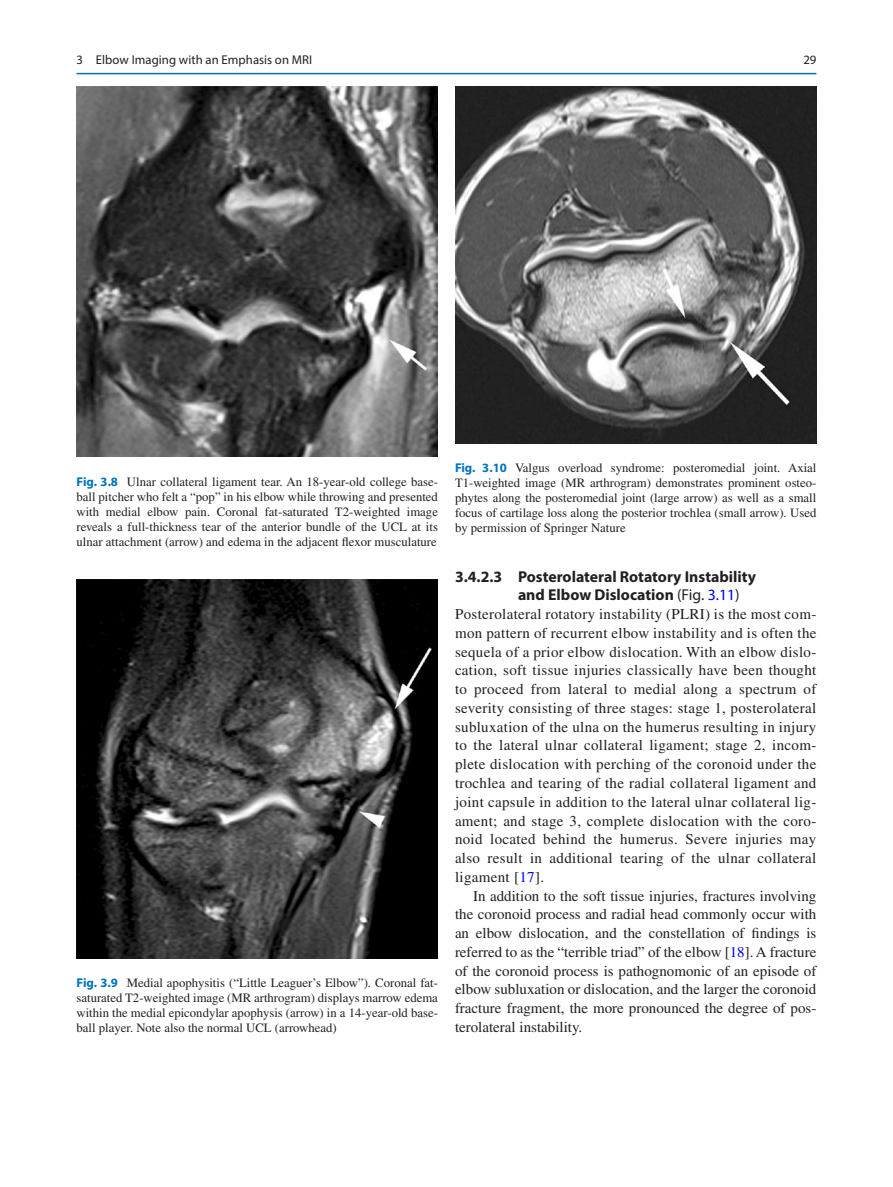
<style>
.page{position:relative;width:893px;height:1187px;background:#fff}
.page>*{position:absolute;margin:0;border:0;box-sizing:border-box;transform-origin:0 0}
.t1{font:700 15.75px/18.8px "Myriad Pro";color:#231f20}
.t2{font:15px/18.8px "Times LT Std";letter-spacing:.01em;color:#231f20;text-align:justify}
.t3{font:12.75px/15px "Times LT Std";color:#231f20;text-align:justify}
.t4{font:12.75px "Myriad Pro Regular 3";letter-spacing:.005em;color:#231f20}
.t5{font:12.75px "Myriad Pro";color:#231f20}
.s1{font-family:"Myriad Pro";font-weight:700;color:#0073bc}
.s2{font-weight:400}
.s3{font-weight:400;color:#00f}
.s4{color:#00f}
</style>
<div class="page">
<img style="left:77px;top:87px;width:361px;height:369px">
<img style="left:77px;top:579px;width:361px;height:379px">
<img style="left:455px;top:87px;width:361px;height:356px">
<hr style="left:77px;top:73px;width:739px;height:1px;background:#0073bc">
<p class="t4" style="left:77px;top:52px;width:237px">3 Elbow Imaging with an Emphasis on MRI</p>
<p class="t5" style="left:803px;top:52px;width:15px">29</p>
<p class="t3" style="left:77px;top:473px;width:363px"><span class="s1">Fig. 3.8</span> Ulnar collateral ligament tear. An 18-year-old college base&shy;ball pitcher who felt a “pop” in his elbow while throwing and presented with medial elbow pain. Coronal fat-saturated T2-weighted image reveals a full-thickness tear of the anterior bundle of the UCL at its ulnar attachment (arrow) and edema in the adjacent flexor musculature</p>
<p class="t3" style="left:77px;top:975px;width:363px"><span class="s1">Fig. 3.9</span> Medial apophysitis (“Little Leaguer’s Elbow”). Coronal fat&shy;saturated T2-weighted image (MR arthrogram) displays marrow edema within the medial epicondylar apophysis (arrow) in a 14-year-old base&shy;ball player. Note also the normal UCL (arrowhead)</p>
<p class="t3" style="left:455px;top:460px;width:363px"><span class="s1">Fig. 3.10</span> Valgus overload syndrome: posteromedial joint. Axial T1-weighted image (MR arthrogram) demonstrates prominent osteo&shy;phytes along the posteromedial joint (large arrow) as well as a small focus of cartilage loss along the posterior trochlea (small arrow). Used by permission of Springer Nature</p>
<p class="t1" style="left:518px;top:566px;width:239px;text-indent:-63px">3.4.2.3 Posterolateral Rotatory Instability and Elbow Dislocation <span class="s2">(Fig.</span> <span class="s3">3.11</span><span class="s2">)</span></p>
<p class="t2" style="left:455px;top:604px;width:363px">Posterolateral rotatory instability (PLRI) is the most com&shy;mon pattern of recurrent elbow instability and is often the sequela of a prior elbow dislocation. With an elbow dislo&shy;cation, soft tissue injuries classically have been thought to proceed from lateral to medial along a spectrum of severity consisting of three stages: stage 1, posterolateral subluxation of the ulna on the humerus resulting in injury to the lateral ulnar collateral ligament; stage 2, incom&shy;plete dislocation with perching of the coronoid under the trochlea and tearing of the radial collateral ligament and joint capsule in addition to the lateral ulnar collateral lig&shy;ament; and stage 3, complete dislocation with the coro&shy;noid located behind the humerus. Severe injuries may also result in additional tearing of the ulnar collateral ligament [<span class="s4">17</span>].</p>
<p class="t2" style="left:455px;top:886px;width:363px;text-indent:18px">In addition to the soft tissue injuries, fractures involving the coronoid process and radial head commonly occur with an elbow dislocation, and the constellation of findings is referred to as the “terrible triad” of the elbow [<span class="s4">18</span>]. A fracture of the coronoid process is pathognomonic of an episode of elbow subluxation or dislocation, and the larger the coronoid fracture fragment, the more pronounced the degree of pos&shy;terolateral instability.</p>
</div>
